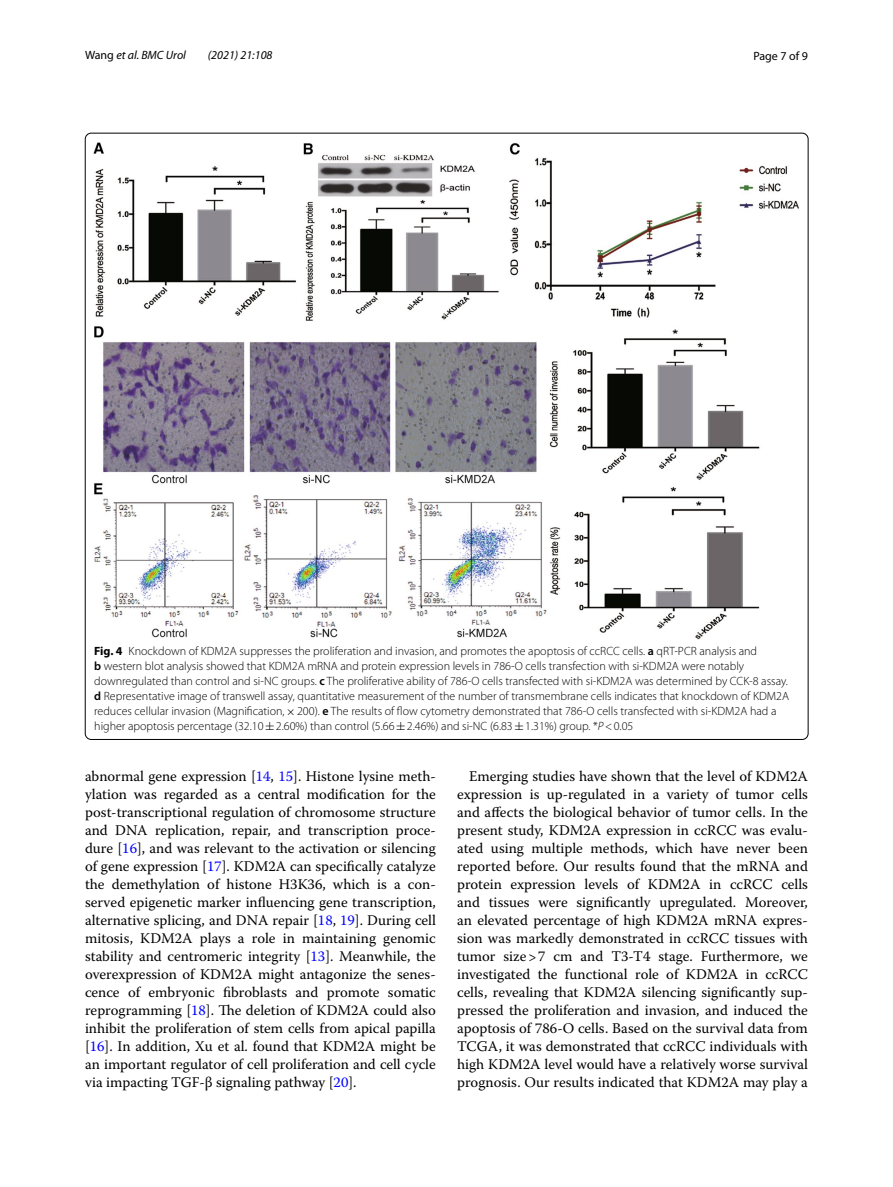
<style>
.page{position:relative;width:893px;height:1187px;background:#fff}
.page>*{position:absolute;margin:0;border:0;box-sizing:border-box;transform-origin:0 0}
.t1{font:14.7px/18px "Warnock Pro";color:#000;text-align:justify}
.t2{font:300 12px/15px "Myriad Pro";color:#000}
.t3{font:italic 12px "Myriad Pro";color:#000}
.t4{font:12px "Myriad Pro";color:#000}
.s1{font-style:normal}
.s2{font-weight:700}
.s3{font-weight:600}
.s4{font-family:"MTSY";font-weight:400}
.s5{font-style:italic}
.s6{color:#00f}
</style>
<div class="page">
<img style="left:94px;top:142px;width:705px;height:497px">
<p class="t3" style="left:85px;top:48px;width:102px"><span class="s1">Wang</span> et al. BMC Urol</p>
<p class="t3" style="left:208px;top:48px;width:66px">(2021) 21:108</p>
<p class="t4" style="left:753px;top:48px;width:56px">Page 7 of 9</p>
<p class="t2" style="left:94px;top:643px;width:696px"><span class="s2">Fig. 4</span> Knockdown of KDM2A suppresses the proliferation and invasion, and promotes the apoptosis of ccRCC cells. <span class="s3">a</span> qRT-PCR analysis and<br><span class="s3">b</span> western blot analysis showed that KDM2A mRNA and protein expression levels in 786-O cells transfection with si-KDM2A were notably downregulated than control and si-NC groups. <span class="s3">c</span> The proliferative ability of 786-O cells transfected with si-KDM2A was determined by CCK‑8 assay. <span class="s3">d</span> Representative image of transwell assay, quantitative measurement of the number of transmembrane cells indicates that knockdown of KDM2A reduces cellular invasion (Magnification,<span class="s4">×</span>200). <span class="s3">e</span> The results of flow cytometry demonstrated that 786-O cells transfected with si-KDM2A had a higher apoptosis percentage (32.10<span class="s4">±</span>2.60%) than control (5.66<span class="s4">±</span>2.46%) and si-NC (6.83<span class="s4">±</span>1.31%) group. *<span class="s5">P</span>&lt;0.05</p>
<p class="t1" style="left:85px;top:766px;width:352px">abnormal gene expression [<span class="s6">14</span>, <span class="s6">15</span>]. Histone lysine meth&shy;ylation was regarded as a central modification for the post-transcriptional regulation of chromosome structure and DNA replication, repair, and transcription proce&shy;dure [<span class="s6">16</span>], and was relevant to the activation or silencing of gene expression [<span class="s6">17</span>]. KDM2A can specifically catalyze the demethylation of histone H3K36, which is a con&shy;served epigenetic marker influencing gene transcription, alternative splicing, and DNA repair [<span class="s6">18</span>, <span class="s6">19</span>]. During cell mitosis, KDM2A plays a role in maintaining genomic stability and centromeric integrity [<span class="s6">13</span>]. Meanwhile, the overexpression of KDM2A might antagonize the senes&shy;cence of embryonic fibroblasts and promote somatic reprogramming [<span class="s6">18</span>]. The deletion of KDM2A could also inhibit the proliferation of stem cells from apical papilla [<span class="s6">16</span>]. In addition, Xu et al. found that KDM2A might be an important regulator of cell proliferation and cell cycle via impacting TGF-β signaling pathway [<span class="s6">20</span>].</p>
<p class="t1" style="left:457px;top:766px;width:352px;text-indent:12px">Emerging studies have shown that the level of KDM2A expression is up-regulated in a variety of tumor cells and affects the biological behavior of tumor cells. In the present study, KDM2A expression in ccRCC was evalu&shy;ated using multiple methods, which have never been reported before. Our results found that the mRNA and protein expression levels of KDM2A in ccRCC cells and tissues were significantly upregulated. Moreover, an elevated percentage of high KDM2A mRNA expres&shy;sion was markedly demonstrated in ccRCC tissues with tumor size&gt;7 cm and T3-T4 stage. Furthermore, we investigated the functional role of KDM2A in ccRCC cells, revealing that KDM2A silencing significantly sup&shy;pressed the proliferation and invasion, and induced the apoptosis of 786-O cells. Based on the survival data from TCGA, it was demonstrated that ccRCC individuals with high KDM2A level would have a relatively worse survival prognosis. Our results indicated that KDM2A may play a</p>
</div>
